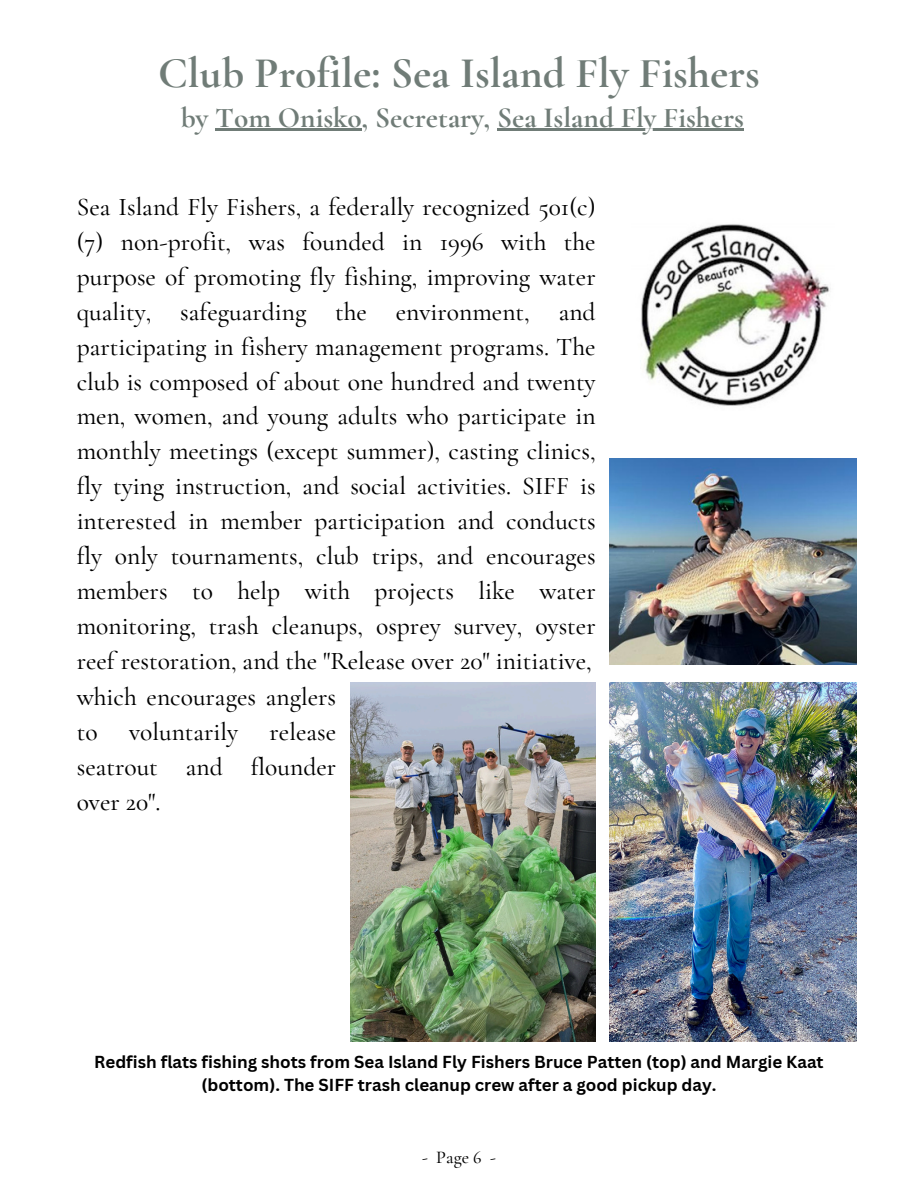
<style>
.page{position:relative;width:918px;height:1188px;background:#fff}
.page>*{position:absolute;margin:0;border:0;box-sizing:border-box;transform-origin:0 0}
.t1{font:700 43.8px "Cormorant Garamond";color:#707c77}
.t2{font:700 29.25px "Cormorant Garamond";color:#707c77}
.t3{font:500 25.5px/35px "Cormorant Garamond";color:#000}
.t4{font:500 18px "Cormorant Garamond";color:#000}
.t5{font:700 16.95px/23.7px "Canva Sans";color:#000;text-align:center}
</style>
<div class="page">
<img style="left:609px;top:683px;width:248px;height:359px">
<img style="left:609px;top:458px;width:248px;height:206px">
<img style="left:641px;top:224px;width:190px;height:182px">
<img style="left:350px;top:683px;width:246px;height:359px">
<hr style="left:215px;top:129px;width:147px;height:2px;background:#707c77">
<hr style="left:497px;top:129px;width:247px;height:2px;background:#707c77">
<p class="t1" style="left:158px;top:47px;width:603px">Club Profile: Sea Island Fly Fishers</p>
<p class="t2" style="left:181px;top:100px;width:565px">by Tom Onisko, Secretary, Sea Island Fly Fishers</p>
<p class="t3" style="left:77px;top:190px;width:520px">Sea Island Fly Fishers, a federally recognized 501(c) (7) non-profit, was founded in 1996 with the purpose of promoting fly fishing, improving water quality, safeguarding the environment, and participating in fishery management programs. The club is composed of about one hundred and twenty men, women, and young adults who participate in monthly meetings (except summer), casting clinics, fly tying instruction, and social activities. SIFF is interested in member participation and conducts fly only tournaments, club trips, and encourages members to help with projects like water monitoring, trash cleanups, osprey survey, oyster reef restoration, and the "Release over 20" initiative, which encourages anglers<br>to voluntarily release<br>seatrout and flounder<br>over 20".</p>
<p class="t5" style="left:94px;top:1049px;width:731px">Redfish flats fishing shots from Sea Island Fly Fishers Bruce Patten (top) and Margie Kaat (bottom). The SIFF trash cleanup crew after a good pickup day.</p>
<h2 class="t4" style="left:422px;top:1146px;width:75px">- Page 6 -</h2>
</div>
